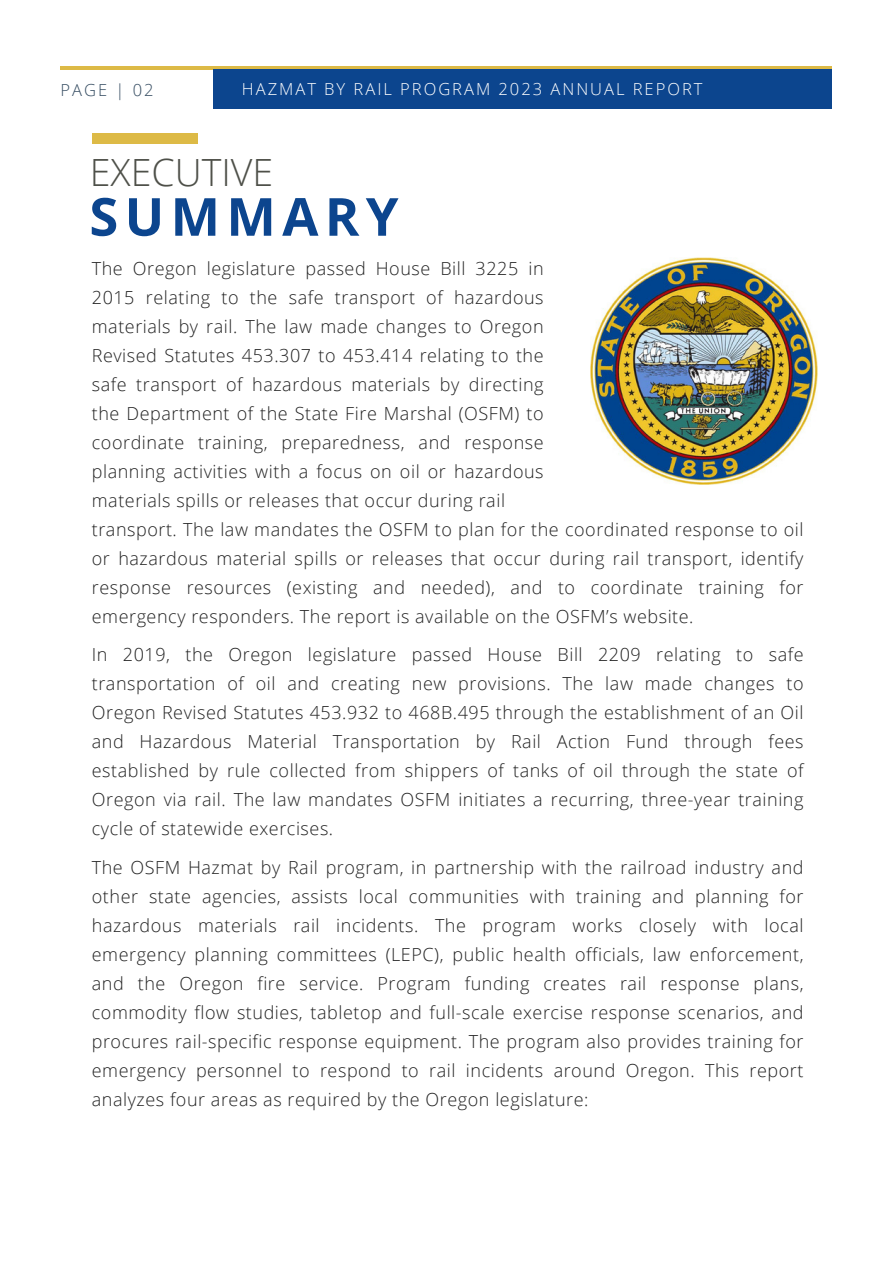
<style>
.page{position:relative;width:893px;height:1264px;background:#fff}
.page>*{position:absolute;margin:0;border:0;box-sizing:border-box;transform-origin:0 0}
.t1{font:700 52.5px "Open Sans";letter-spacing:.12em;color:#0c458e}
.t2{font:300 37.5px "Open Sans";color:#4e5049}
.t3{font:300 18px/29px "Open Sans";letter-spacing:.03em;color:#222;text-align:justify}
.t4{font:300 16.5px "Open Sans";letter-spacing:.12em;color:#fff}
.t5{font:300 16.5px "Open Sans";letter-spacing:.12em;color:#364d62}
</style>
<div class="page">
<div style="left:92px;top:134px;width:106px;height:10px;background:#ddba46"></div>
<img style="left:591px;top:258px;width:226px;height:226px">
<svg style="left:61px;top:66px;width:770px;height:4px;fill:#ddba46"></svg>
<div style="left:213px;top:70px;width:618px;height:39px;background:#0c458e"></div>
<p class="t5" style="left:61px;top:79px;width:94px">PAGE | 02</p>
<p class="t4" style="left:242px;top:77px;width:462px">HAZMAT BY RAIL PROGRAM 2023 ANNUAL REPORT</p>
<p class="t2" style="left:90px;top:146px;width:185px">EXECUTIVE</p>
<p class="t1" style="left:89px;top:180px;width:310px">SUMMARY</p>
<p class="t3" style="left:92px;top:254px;width:453px">The Oregon legislature passed House Bill 3225 in 2015 relating to the safe transport of hazardous materials by rail. The law made changes to Oregon Revised Statutes 453.307 to 453.414 relating to the safe transport of hazardous materials by directing the Department of the State Fire Marshal (OSFM) to coordinate training, preparedness, and response planning activities with a focus on oil or hazardous materials spills or releases that occur during rail</p>
<p class="t3" style="left:92px;top:514px;width:713px">transport. The law mandates the OSFM to plan for the coordinated response to oil or hazardous material spills or releases that occur during rail transport, identify response resources (existing and needed), and to coordinate training for emergency responders. The report is available on the OSFM’s website.</p>
<p class="t3" style="left:92px;top:639px;width:713px">In 2019, the Oregon legislature passed House Bill 2209 relating to safe transportation of oil and creating new provisions. The law made changes to Oregon Revised Statutes 453.932 to 468B.495 through the establishment of an Oil and Hazardous Material Transportation by Rail Action Fund through fees established by rule collected from shippers of tanks of oil through the state of Oregon via rail. The law mandates OSFM initiates a recurring, three-year training cycle of statewide exercises.</p>
<p class="t3" style="left:92px;top:852px;width:713px">The OSFM Hazmat by Rail program, in partnership with the railroad industry and other state agencies, assists local communities with training and planning for hazardous materials rail incidents. The program works closely with local emergency planning committees (LEPC), public health officials, law enforcement, and the Oregon fire service. Program funding creates rail response plans, commodity flow studies, tabletop and full-scale exercise response scenarios, and procures rail-specific response equipment. The program also provides training for emergency personnel to respond to rail incidents around Oregon. This report analyzes four areas as required by the Oregon legislature:</p>
</div>
